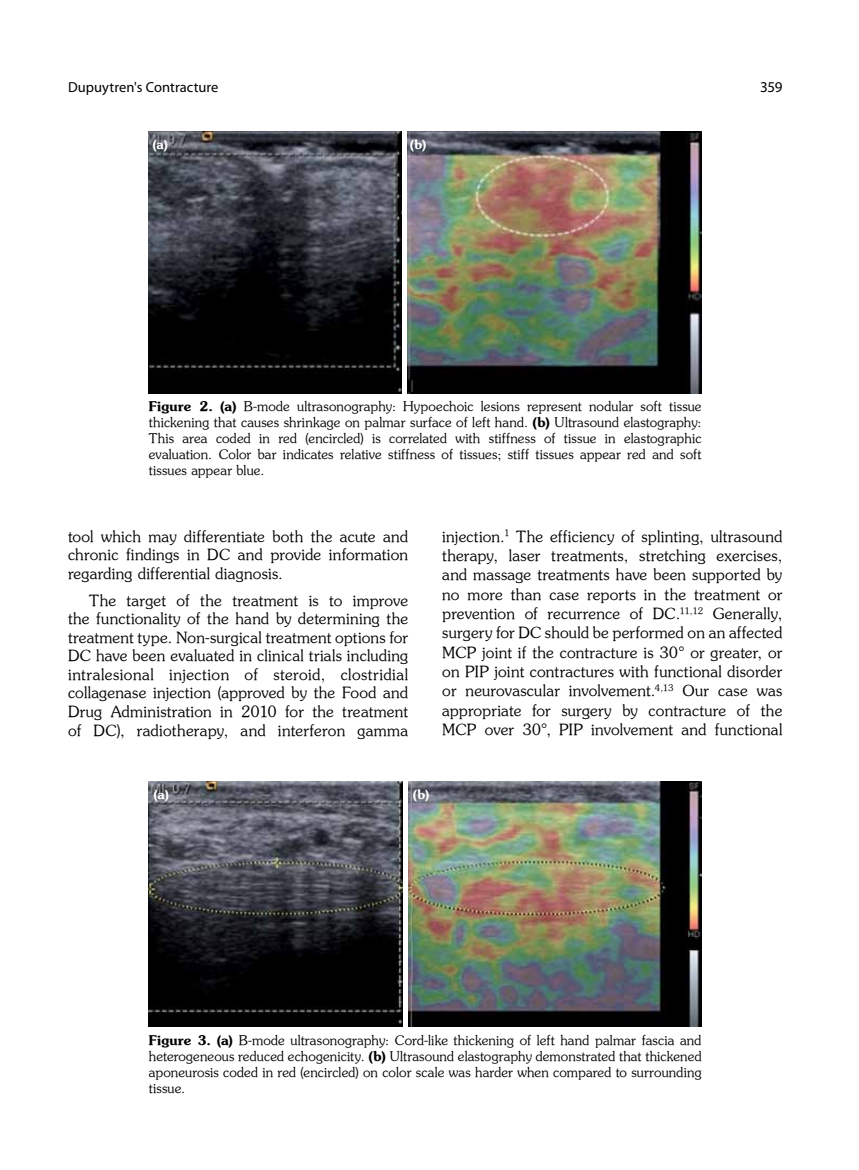
<style>
.page{position:relative;width:859px;height:1170px;background:#fff}
.page>*{position:absolute;margin:0;border:0;box-sizing:border-box;transform-origin:0 0}
.t1{font:15.45px/19.4px "Souvenir Turk";letter-spacing:.015em;color:#000;text-align:justify}
.t2{font:15px "Myriad Pro";color:#000}
.t3{font:14.55px "Myriad Pro";color:#000}
.t4{font:13.35px/16px "Souvenir Turk";letter-spacing:.015em;color:#000;text-align:justify}
.t5{font:12.75px "Souvenir Turk B";color:#fff}
.s1{font-family:"Souvenir Turk B"}
</style>
<div class="page">
<img style="left:149px;top:132px;width:552px;height:261px">
<hr style="left:402px;top:130px;width:4px;height:265px;background:#fff">
<img style="left:149px;top:782px;width:552px;height:244px">
<hr style="left:404px;top:780px;width:4px;height:248px;background:#fff">
<p class="t3" style="left:68px;top:78px;width:152px">Dupuytren's Contracture</p>
<p class="t2" style="left:760px;top:78px;width:24px">359</p>
<p class="t5" style="left:152px;top:136px;width:17px">(a)</p>
<p class="t5" style="left:410px;top:136px;width:18px">(b)</p>
<p class="t4" style="left:149px;top:397px;width:554px"><span class="s1">Figure 2. (a)</span> B-mode ultrasonography: Hypoechoic lesions represent nodular soft tissue thickening that causes shrinkage on palmar surface of left hand. <span class="s1">(b)</span> Ultrasound elastography:<br>This area coded in red (encircled) is correlated with stiffness of tissue in elastographic evaluation. Color bar indicates relative stiffness of tissues; stiff tissues appear red and soft tissues appear blue.</p>
<p class="t1" style="left:68px;top:526px;width:342px;line-height:18.6px">tool which may differentiate both the acute and chronic findings in DC and provide information regarding differential diagnosis.</p>
<p class="t1" style="left:68px;top:590px;width:342px;line-height:18.6px;text-indent:21px">The target of the treatment is to improve the functionality of the hand by determining the treatment type. Non-surgical treatment options for DC have been evaluated in clinical trials including intralesional injection of steroid, clostridial collagenase injection (approved by the Food and Drug Administration in 2010 for the treatment of DC), radiotherapy, and interferon gamma</p>
<p class="t1" style="left:442px;top:526px;width:342px">injection.<sup>1</sup> The efficiency of splinting, ultrasound therapy, laser treatments, stretching exercises, and massage treatments have been supported by no more than case reports in the treatment or prevention of recurrence of DC.<sup>11,12</sup> Generally, surgery for DC should be performed on an affected MCP joint if the contracture is 30° or greater, or on PIP joint contractures with functional disorder or neurovascular involvement.<sup>4,13</sup> Our case was appropriate for surgery by contracture of the MCP over 30°, PIP involvement and functional</p>
<p class="t5" style="left:153px;top:786px;width:17px">(a)</p>
<p class="t5" style="left:413px;top:786px;width:18px">(b)</p>
<p class="t4" style="left:149px;top:1031px;width:554px"><span class="s1">Figure 3. (a)</span> B-mode ultrasonography: Cord-like thickening of left hand palmar fascia and heterogeneous reduced echogenicity. <span class="s1">(b)</span> Ultrasound elastography demonstrated that thickened aponeurosis coded in red (encircled) on color scale was harder when compared to surrounding tissue.</p>
</div>
